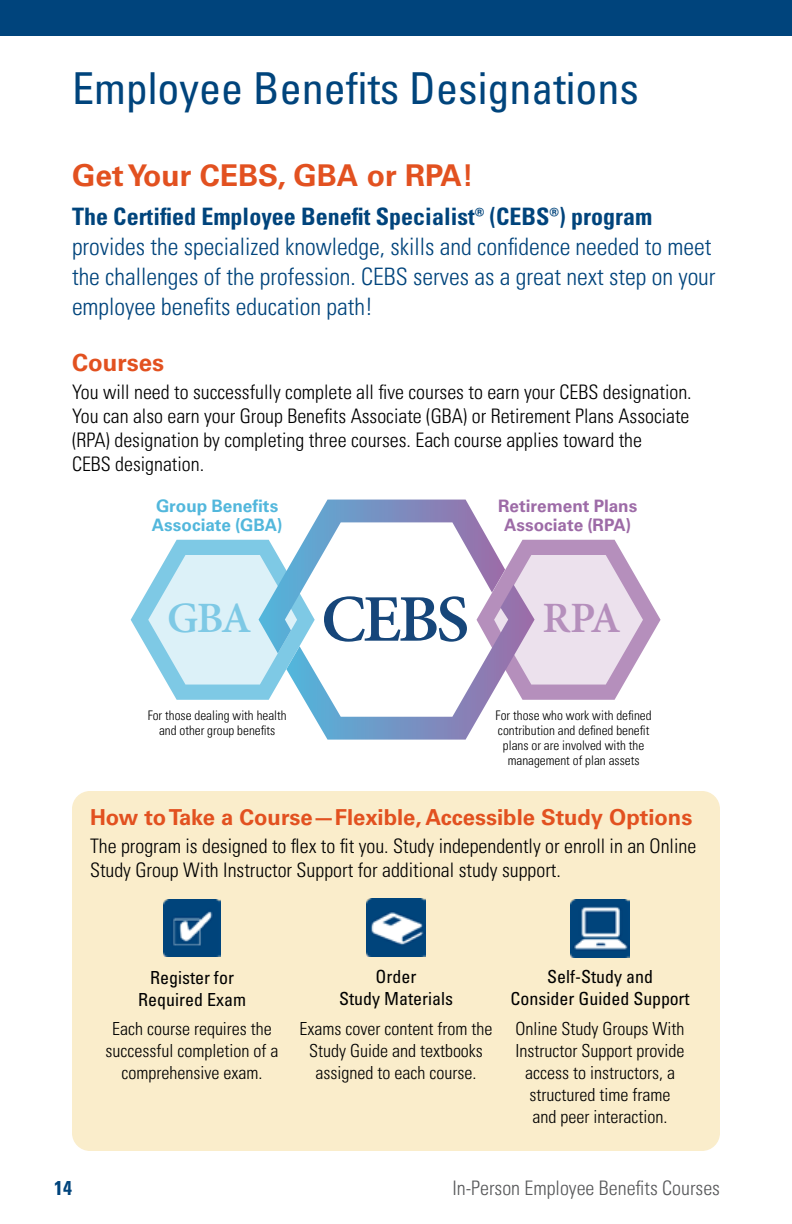
<style>
.page{position:relative;width:792px;height:1224px;background:#fff}
.page>*{position:absolute;margin:0;border:0;box-sizing:border-box;transform-origin:0 0}
.t1{font:600 66.6px "Minion Pro";color:#16467a}
.t2{font:condensed 44px "Univers LT Pro";color:#00447c}
.t3{font:700 30px "Univers LT Pro 65";color:#e25120}
.t4{font:300 condensed 24px/30px "Univers LT Pro";color:#00447c}
.t5{font:700 condensed 24px "Univers LT Pro";color:#00447c}
.t6{font:700 24px "Univers LT Pro 65";color:#e25120}
.t7{font:700 22px "Univers LT Pro 65";color:#e25120}
.t8{font:300 condensed 20px/24px "Univers LT Pro";color:#000}
.t9{font:300 condensed 20px "Univers LT Pro";color:#58595b}
.t10{font:700 condensed 20px "Univers LT Pro";color:#00447c}
.t11{font:300 condensed 18px/22px "Univers LT Pro";color:#000;text-align:center}
.t12{font:condensed 18px/22px "Univers LT Pro";color:#000;text-align:center}
.t13{font:700 17.2px/19.2px "Univers LT Pro 65";color:#9d6ba7;text-align:center}
.t14{font:700 17.2px/19.2px "Univers LT Pro 65";color:#52b7dc}
.t15{font:300 condensed 13.2px/15px "Univers LT Pro";color:#000;text-align:center}
.s1{font-size:43.4px;color:#7ec9e5}
.s2{font-size:43.4px;color:#b58fbc}
</style>
<div class="page">
<div style="left:0;top:0;width:792px;height:36px;background:#00447c"></div>
<svg style="left:131px;top:500px;width:530px;height:240px"></svg>
<div style="left:72px;top:791px;width:648px;height:360px;background:#faedcb;border-radius:18px"></div>
<img style="left:367px;top:898px;width:58px;height:59px">
<img style="left:163px;top:899px;width:58px;height:58px">
<img style="left:571px;top:899px;width:58px;height:59px">
<h2 class="t2" style="left:72px;top:60px;width:568px">Employee Benefits Designations</h2>
<h3 class="t3" style="left:72px;top:154px;width:403px">Get Your CEBS, GBA or RPA!</h3>
<p class="t5" style="left:72px;top:202px;width:582px">The Certified Employee Benefit Specialist® (CEBS®) program</p>
<p class="t4" style="left:72px;top:230px;width:645px">provides the specialized knowledge, skills and confidence needed to meet the challenges of the profession. CEBS serves as a great next step on your employee benefits education path!</p>
<p class="t6" style="left:72px;top:346px;width:94px">Courses</p>
<p class="t8" style="left:72px;top:379px;width:621px">You will need to successfully complete all five courses to earn your CEBS designation.<br>You can also earn your Group Benefits Associate (GBA) or Retirement Plans Associate (RPA) designation by completing three courses. Each course applies toward the<br>CEBS designation.</p>
<p class="t14" style="left:152px;top:495px;width:132px">Group Benefits<br>Associate (GBA)</p>
<p class="t13" style="left:498px;top:495px;width:141px">Retirement Plans<br>Associate (RPA)</p>
<h1 class="t1" style="left:167px;top:573px;width:455px"><span class="s1">GBA</span> CEBS <span class="s2">RPA</span></h1>
<p class="t15" style="left:148px;top:707px;width:141px">For those dealing with health and other group benefits</p>
<p class="t15" style="left:496px;top:707px;width:157px">For those who work with defined contribution and defined benefit plans or are involved with the management of plan assets</p>
<p class="t7" style="left:90px;top:802px;width:604px">How to Take a Course—Flexible, Accessible Study Options</p>
<p class="t8" style="left:90px;top:833px;width:608px">The program is designed to flex to fit you. Study independently or enroll in an Online<br>Study Group With Instructor Support for additional study support.</p>
<p class="t12" style="left:138px;top:966px;width:109px">Register for<br>Required Exam</p>
<p class="t11" style="left:106px;top:1016px;width:174px">Each course requires the successful completion of a comprehensive exam.</p>
<p class="t12" style="left:339px;top:966px;width:115px">Order<br>Study Materials</p>
<p class="t11" style="left:300px;top:1016px;width:194px">Exams cover content from the<br>Study Guide and textbooks assigned to each course.</p>
<p class="t12" style="left:511px;top:966px;width:180px">Self-Study and<br>Consider Guided Support</p>
<p class="t11" style="left:516px;top:1016px;width:170px">Online Study Groups With<br>Instructor Support provide access to instructors, a structured time frame and peer interaction.</p>
<p class="t10" style="left:54px;top:1176px;width:19px">14</p>
<p class="t9" style="left:452px;top:1175px;width:269px">In-Person Employee Benefits Courses</p>
</div>
